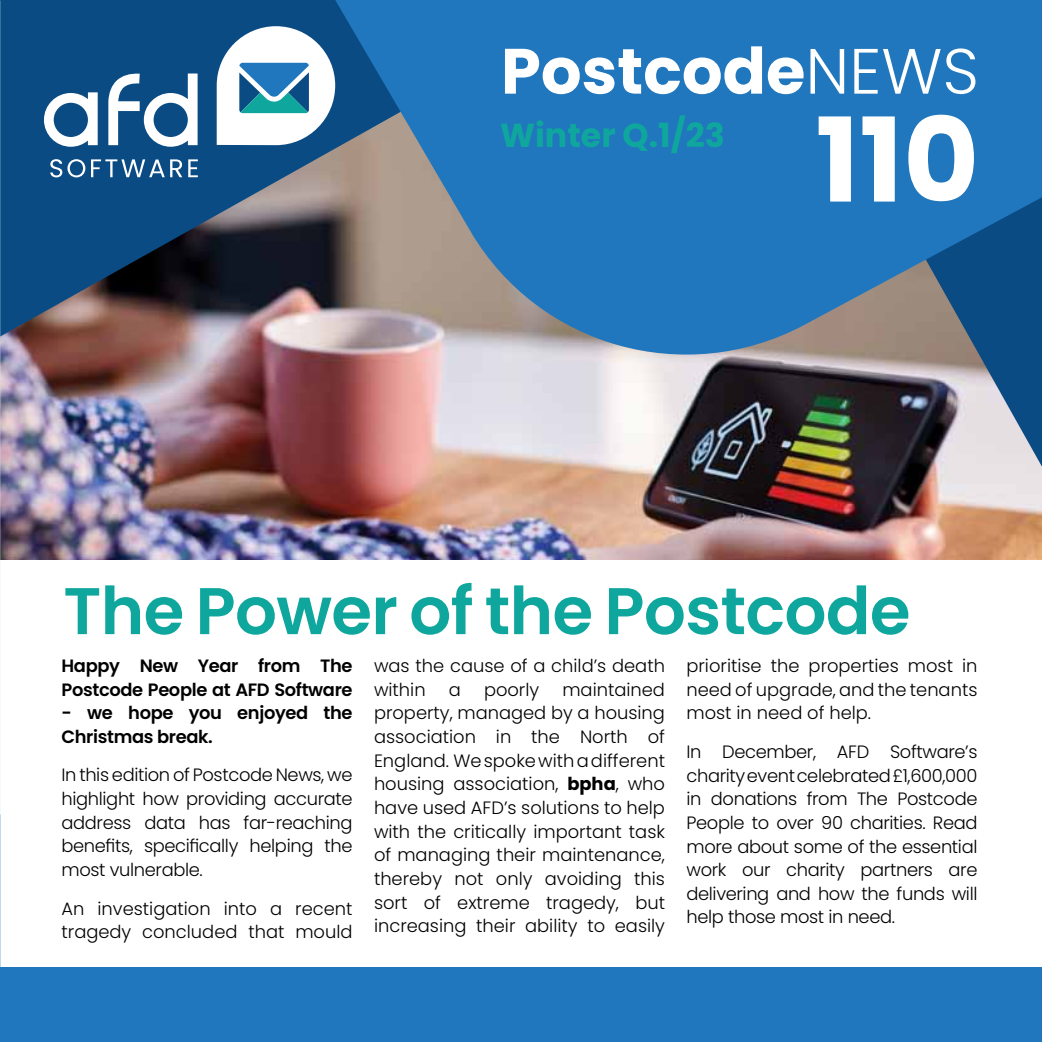
<style>
.page{position:relative;width:1042px;height:1042px;background:#fff}
.page>*{position:absolute;margin:0;border:0;box-sizing:border-box;transform-origin:0 0}
.t1{font:116.55px "Poppins";color:#fff}
.t2{font:600 65.98px "Poppins";letter-spacing:-.01em;color:#0fa79d}
.t3{font:63.88px "Poppins";color:#fff}
.t4{font:33.25px "Poppins";color:#0fa79d}
.t5{font:300 17.85px/23.6px "Poppins";color:#000;text-align:justify}
.t6{font:600 17.85px/23.6px "Poppins";letter-spacing:-.02em;color:#000}
.s1{font-weight:300}
.s2{font-weight:400}
</style>
<div class="page">
<img style="left:0;top:388px;width:1042px;height:172px">
<svg style="left:913px;top:388px;width:129px;height:79px"></svg>
<svg style="left:0;top:0;width:1042px;height:388px;fill:#2077bd"></svg>
<div style="left:0;top:968px;width:1042px;height:74px;background:#2077bd"></div>
<svg style="left:217px;top:26px;width:118px;height:119px"></svg>
<svg style="left:44px;top:92px;width:54px;height:55px"></svg>
<svg style="left:108px;top:73px;width:90px;height:74px"></svg>
<svg style="left:50px;top:159px;width:35px;height:18px"></svg>
<svg style="left:91px;top:159px;width:91px;height:18px"></svg>
<svg style="left:188px;top:159px;width:10px;height:18px"></svg>
<h3 class="t3" style="left:501px;top:34px;width:479px">Postcode<span class="s1">NEWS</span></h3>
<h3 class="t4" style="left:500px;top:116px;width:226px">Winter Q.1/23</h3>
<h1 class="t1" style="left:815px;top:93px;width:165px">110</h1>
<h2 class="t2" style="left:63px;top:573px;width:849px">The Power of the Postcode</h2>
<p class="t6" style="left:62px;top:654px;width:292px">Happy New Year from The<br>Postcode People at AFD Software</p>
<p class="t6" style="left:62px;top:701px;width:292px">- we hope you enjoyed the<br>Christmas break.</p>
<p class="t5" style="left:62px;top:763px;width:292px">In this edition of Postcode News, we highlight how providing accurate address data has far-reaching benefits, specifically helping the most vulnerable.</p>
<p class="t5" style="left:62px;top:896px;width:292px">An investigation into a recent tragedy concluded that mould</p>
<p class="t5" style="left:374px;top:654px;width:292px">was the cause of a child’s death within</p>
<p class="t5" style="left:374px;top:678px;width:292px;text-indent:188px">maintained property, managed by a housing association in the North of England. We spoke with a different housing association, <span class="s2">bpha</span>, who have used AFD’s solutions to help with the critically important task of managing their maintenance, thereby not only avoiding this sort of extreme tragedy, but increasing their ability to easily</p>
<p class="t5" style="left:449px;top:678px;width:14px">a</p>
<p class="t5" style="left:484px;top:678px;width:57px">poorly</p>
<p class="t5" style="left:686px;top:654px;width:292px">prioritise the properties most in need of upgrade, and the tenants most in need of help.</p>
<p class="t5" style="left:686px;top:740px;width:292px">In December, AFD Software’s charity event celebrated £1,600,000 in donations from The Postcode People to over 90 charities. Read more about some of the essential work our charity partners are delivering and how the funds will help those most in need.</p>
</div>
